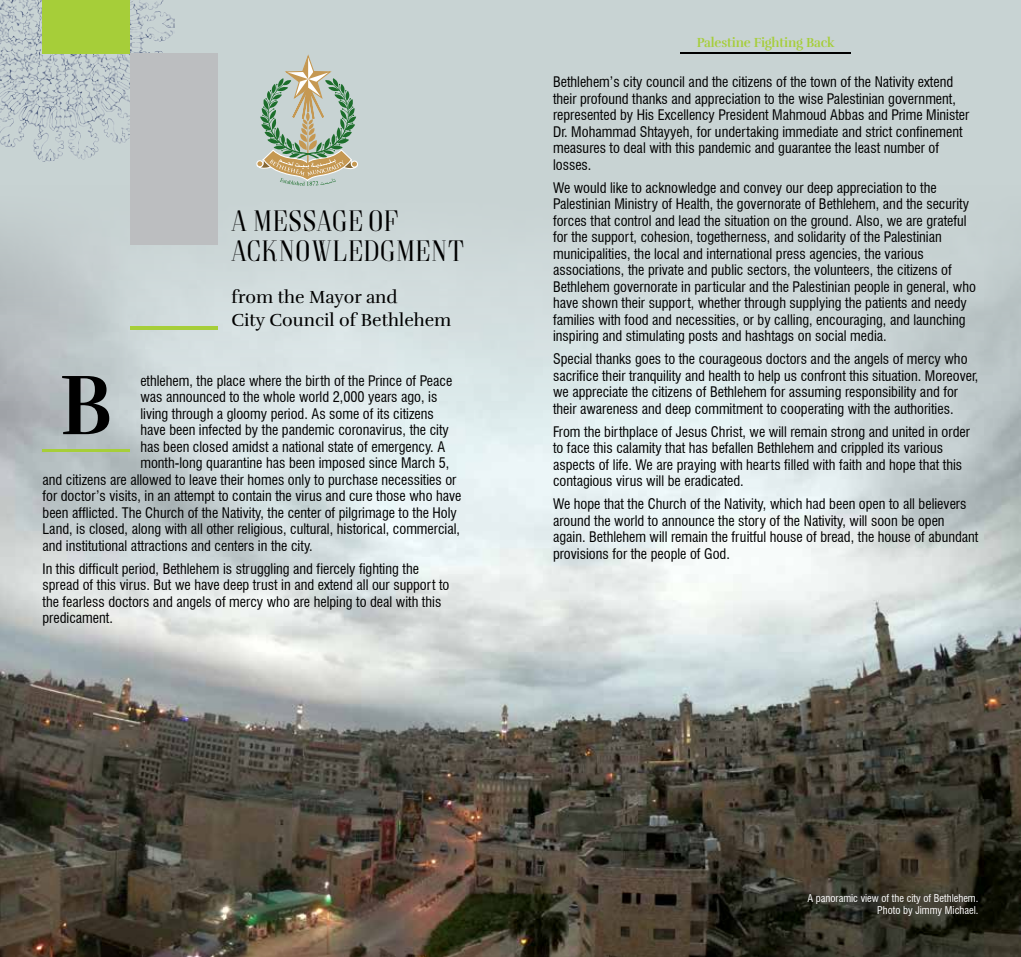
<style>
.page{position:relative;width:1021px;height:957px;background:#fff}
.page>*{position:absolute;margin:0;border:0;box-sizing:border-box;transform-origin:0 0}
.t1{font:700 87px "Rufina";color:#000;scale:.96 1}
.t2{font:30px/30px "Goldoni";letter-spacing:-.01em;color:#000;scale:.96 1}
.t3{font:18px/22.5px "Rufina";color:#000}
.t4{font:condensed 14.25px/16.5px "Swiss 721 BT";color:#000}
.t5{font:700 13.5px "Rufina";letter-spacing:-.01em;color:#a6ce39;scale:.96 1}
.t6{font:condensed 10.5px/12px "Swiss 721 BT";color:#fff;text-align:right}
</style>
<div class="page">
<div style="left:0;top:0;width:1020px;height:957px;background:#c8d3d3"></div>
<img style="left:0;top:232px;width:1020px;height:725px">
<img style="left:0;top:0;width:174px;height:162px">
<div style="left:130px;top:53px;width:88px;height:191px;background:#bcbec0"></div>
<div style="left:43px;top:0;width:87px;height:53px;background:#a6ce39"></div>
<hr style="left:130px;top:326px;width:88px;height:4px;background:#a6ce39">
<hr style="left:43px;top:449px;width:87px;height:3px;background:#a6ce39">
<svg style="left:256px;top:55px;width:102px;height:131px"></svg>
<hr style="left:680px;top:52px;width:170px;height:1px;background:#000">
<h2 class="t2" style="left:231px;top:205px;width:247px">A MESSAGE OF<br>ACKNOWLEDGMENT</h2>
<p class="t3" style="left:231px;top:286px;width:221px">from the Mayor and<br>City Council of Bethlehem</p>
<p class="t4" style="left:140px;top:372px;width:313px">ethlehem, the place where the birth of the Prince of Peace</p>
<p class="t4" style="left:140px;top:389px;width:298px">was announced to the whole world 2,000 years ago, is</p>
<p class="t4" style="left:140px;top:405px;width:295px">living through a gloomy period. As some of its citizens</p>
<p class="t4" style="left:140px;top:422px;width:310px">have been infected by the pandemic coronavirus, the city</p>
<p class="t4" style="left:140px;top:438px;width:306px">has been closed amidst a national state of emergency. A</p>
<p class="t4" style="left:140px;top:455px;width:311px">month-long quarantine has been imposed since March 5,</p>
<p class="t4" style="left:43px;top:471px;width:415px">and citizens are allowed to leave their homes only to purchase necessities or</p>
<p class="t4" style="left:43px;top:488px;width:420px">for doctor’s visits, in an attempt to contain the virus and cure those who have</p>
<p class="t4" style="left:43px;top:504px;width:416px">been afflicted. The Church of the Nativity, the center of pilgrimage to the Holy</p>
<p class="t4" style="left:43px;top:521px;width:419px">Land, is closed, along with all other religious, cultural, historical, commercial,</p>
<p class="t4" style="left:43px;top:537px;width:272px">and institutional attractions and centers in the city.</p>
<p class="t4" style="left:43px;top:560px;width:408px">In this difficult period, Bethlehem is struggling and fiercely fighting the spread of this virus. But we have deep trust in and extend all our support to the fearless doctors and angels of mercy who are helping to deal with this predicament.</p>
<h1 class="t1" style="left:60px;top:352px;width:57px">B</h1>
<p class="t5" style="left:696px;top:34px;width:145px">Palestine Fighting Back</p>
<p class="t4" style="left:553px;top:74px;width:418px">Bethlehem’s city council and the citizens of the town of the Nativity extend their profound thanks and appreciation to the wise Palestinian government, represented by His Excellency President Mahmoud Abbas and Prime Minister Dr. Mohammad Shtayyeh, for undertaking immediate and strict confinement measures to deal with this pandemic and guarantee the least number of losses.</p>
<p class="t4" style="left:553px;top:179px;width:424px">We would like to acknowledge and convey our deep appreciation to the Palestinian Ministry of Health, the governorate of Bethlehem, and the security forces that control and lead the situation on the ground. Also, we are grateful for the support, cohesion, togetherness, and solidarity of the Palestinian municipalities, the local and international press agencies, the various associations, the private and public sectors, the volunteers, the citizens of Bethlehem governorate in particular and the Palestinian people in general, who have shown their support, whether through supplying the patients and needy families with food and necessities, or by calling, encouraging, and launching inspiring and stimulating posts and hashtags on social media.</p>
<p class="t4" style="left:553px;top:351px;width:427px">Special thanks goes to the courageous doctors and the angels of mercy who sacrifice their tranquility and health to help us confront this situation. Moreover, we appreciate the citizens of Bethlehem for assuming responsibility and for their awareness and deep commitment to cooperating with the authorities.</p>
<p class="t4" style="left:553px;top:423px;width:418px">From the birthplace of Jesus Christ, we will remain strong and united in order to face this calamity that has befallen Bethlehem and crippled its various aspects of life. We are praying with hearts filled with faith and hope that this contagious virus will be eradicated.</p>
<p class="t4" style="left:553px;top:495px;width:427px">We hope that the Church of the Nativity, which had been open to all believers around the world to announce the story of the Nativity, will soon be open again. Bethlehem will remain the fruitful house of bread, the house of abundant provisions for the people of God.</p>
<p class="t6" style="left:807px;top:892px;width:172px">A panoramic view of the city of Bethlehem.<br>Photo by Jimmy Michael.</p>
</div>
